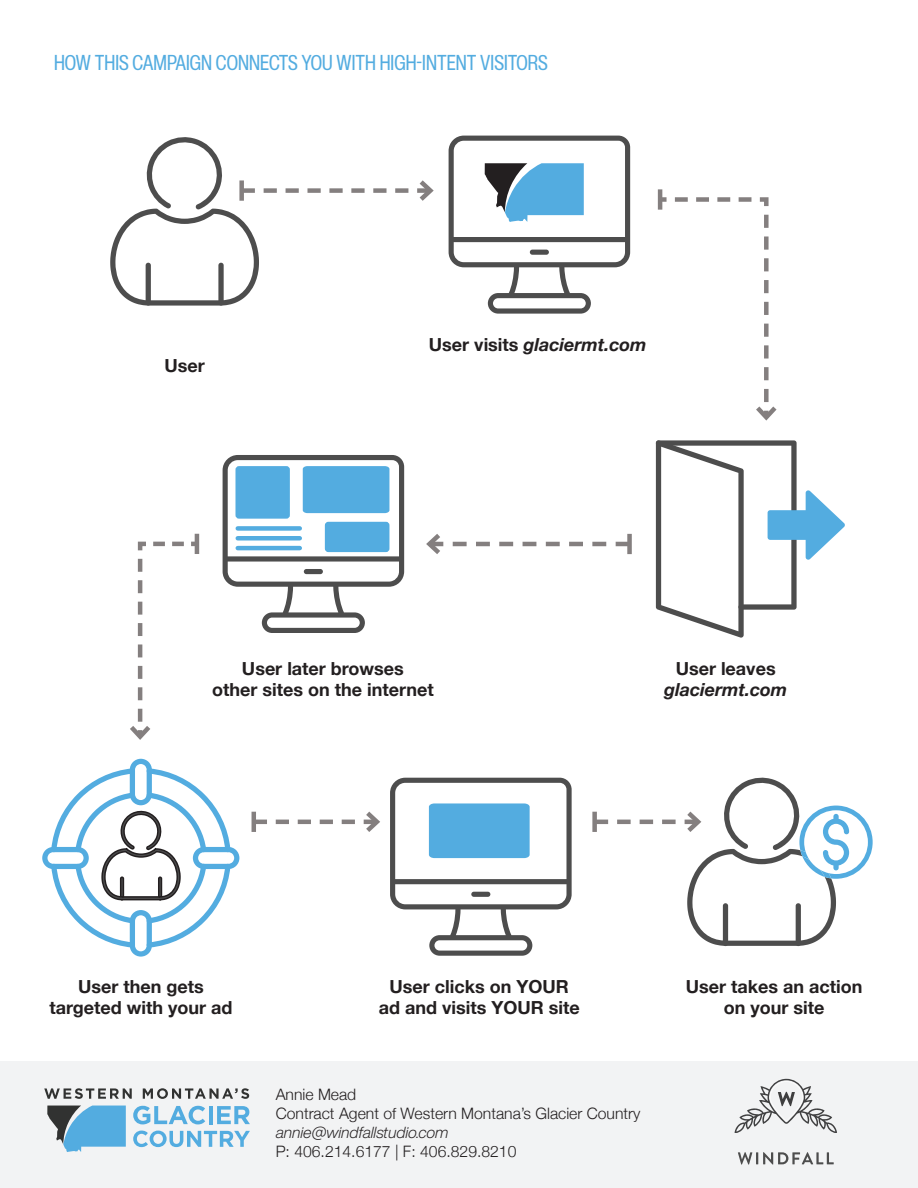
<style>
.page{position:relative;width:918px;height:1188px;background:#fff}
.page>*{position:absolute;margin:0;border:0;box-sizing:border-box;transform-origin:0 0}
.t1{font:condensed 21px "Helvetica Now Display";letter-spacing:.005em;color:#53ace0}
.t2{font:700 18px/21.6px "Helvetica Neue";color:#231f20;text-align:center}
.t3{font:italic 700 18px/21.6px "Helvetica Neue";color:#231f20;text-align:center}
.t4{font:300 15.75px "Helvetica Neue";color:#231f20}
.t5{font:italic 300 15.75px "Helvetica Now Display";color:#231f20}
.s1{font-style:normal}
</style>
<div class="page">
<div style="left:0;top:1061px;width:918px;height:127px;background:#f2f3f4"></div>
<svg style="left:735px;top:1079px;width:102px;height:54px"></svg>
<svg style="left:738px;top:1152px;width:96px;height:13px"></svg>
<svg style="left:44px;top:1088px;width:88px;height:11px"></svg>
<svg style="left:143px;top:1088px;width:106px;height:11px"></svg>
<svg style="left:133px;top:1106px;width:72px;height:18px"></svg>
<hr style="left:209px;top:1106px;width:4px;height:18px;background:#53ace0">
<svg style="left:217px;top:1106px;width:33px;height:18px"></svg>
<svg style="left:133px;top:1131px;width:117px;height:16px"></svg>
<svg style="left:47px;top:1106px;width:79px;height:46px"></svg>
<svg style="left:658px;top:189px;width:4px;height:6px"></svg>
<svg style="left:657px;top:195px;width:120px;height:226px"></svg>
<div style="left:627px;top:534px;width:5px;height:20px;background:#847f7f"></div>
<svg style="left:426px;top:533px;width:204px;height:22px"></svg>
<hr style="left:195px;top:534px;width:4px;height:20px;background:#847f7f">
<svg style="left:130px;top:539px;width:70px;height:201px"></svg>
<hr style="left:252px;top:812px;width:4px;height:20px;background:#847f7f">
<svg style="left:254px;top:811px;width:126px;height:21px"></svg>
<div style="left:592px;top:812px;width:5px;height:20px;background:#847f7f"></div>
<svg style="left:656px;top:440px;width:189px;height:198px"></svg>
<svg style="left:595px;top:777px;width:278px;height:169px"></svg>
<svg style="left:449px;top:136px;width:181px;height:178px"></svg>
<svg style="left:110px;top:137px;width:324px;height:169px"></svg>
<svg style="left:390px;top:778px;width:182px;height:178px"></svg>
<svg style="left:42px;top:759px;width:197px;height:198px"></svg>
<svg style="left:223px;top:455px;width:181px;height:178px"></svg>
<p class="t1" style="left:54px;top:49px;width:495px">HOW THIS CAMPAIGN CONNECTS YOU WITH HIGH-INTENT VISITORS</p>
<p class="t2" style="left:164px;top:355px;width:42px">User</p>
<p class="t3" style="left:429px;top:334px;width:219px"><span class="s1">User visits</span> glaciermt.com</p>
<p class="t2" style="left:212px;top:658px;width:223px">User later browses<br>other sites on the internet</p>
<p class="t3" style="left:664px;top:658px;width:124px"><span class="s1">User leaves </span>glaciermt.com</p>
<p class="t2" style="left:379px;top:976px;width:202px">User clicks on YOUR ad and visits YOUR site</p>
<p class="t2" style="left:50px;top:976px;width:184px">User then gets targeted with your ad</p>
<p class="t2" style="left:686px;top:976px;width:178px">User takes an action on your site</p>
<p class="t4" style="left:276px;top:1082px;width:82px">Annie Mead</p>
<p class="t4" style="left:276px;top:1101px;width:366px">Contract Agent of Western Montana’s Glacier Country</p>
<p class="t5" style="left:276px;top:1122px;width:174px">annie@windfallstudio.com</p>
<p class="t4" style="left:276px;top:1139px;width:242px">P: 406.214.6177 | F: 406.829.8210</p>
</div>
